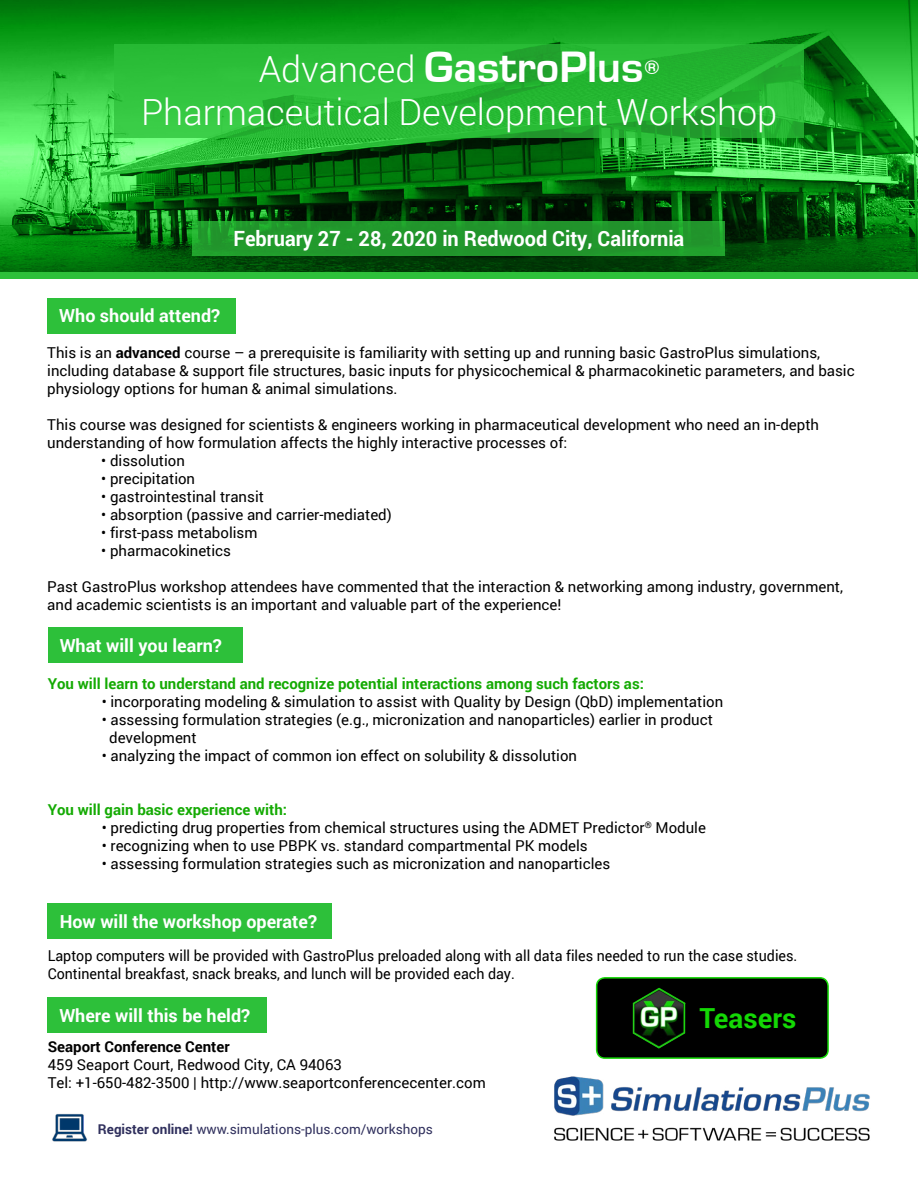
<style>
.page{position:relative;width:918px;height:1188px;background:#fff}
.page>*{position:absolute;margin:0;border:0;box-sizing:border-box;transform-origin:0 0}
.t1{font:700 45.3px "Eurostile";color:#fff}
.t2{font:300 36px "Roboto";color:#fff}
.t3{font:700 27.6px "Roboto";color:#14d805}
.t4{font:700 21px "Roboto";color:#fff;scale:.95 1}
.t5{font:700 20.25px "Eurostile";color:#fff}
.t6{font:700 18px "Roboto";color:#fff}
.t7{font:15px/18px "Roboto";color:#000}
.t8{font:15px/18px "Roboto";color:#000;scale:.95 1}
.t9{font:700 15px "Roboto";color:#14aa03}
.t10{font:700 15px "Roboto";color:#000}
.t11{font:13.5px "Roboto";color:#30305d}
.s1{font-family:"Roboto";font-weight:300;font-size:36px}
.s2{font-weight:700}
</style>
<div class="page">
<img style="left:52px;top:1113px;width:35px;height:29px">
<svg style="left:0;top:0;width:918px;height:272px;background:#12831c"></svg>
<div style="left:0;top:272px;width:918px;height:7px;background:#2dc03a"></div>
<div style="left:193px;top:221px;width:532px;height:34px;background:#21962c"></div>
<div style="left:47px;top:298px;width:188px;height:35px;background:#2dc03a"></div>
<div style="left:48px;top:628px;width:194px;height:35px;background:#2dc03a"></div>
<div style="left:48px;top:903px;width:284px;height:36px;background:#2dc03a"></div>
<div style="left:48px;top:998px;width:219px;height:35px;background:#2dc03a"></div>
<svg style="left:114px;top:44px;width:690px;height:94px;background:#29b936"></svg>
<img style="left:554px;top:1076px;width:316px;height:64px">
<div style="left:597px;top:978px;width:231px;height:80px;background:#000;border-radius:8px"></div>
<div style="left:596px;top:977px;width:233px;height:82px;border:2px solid #14d805;border-radius:8px"></div>
<img style="left:632px;top:987px;width:54px;height:62px">
<h1 class="t1" style="left:259px;top:42px;width:386px"><span class="s1">Advanced</span> GastroPlus</h1>
<h3 class="t5" style="left:644px;top:57px;width:17px">®</h3>
<h2 class="t2" style="left:141px;top:88px;width:638px">Pharmaceutical Development Workshop</h2>
<h3 class="t4" style="left:234px;top:224px;width:476px">February 27 - 28, 2020 in Redwood City, California</h3>
<p class="t6" style="left:59px;top:303px;width:162px">Who should attend?</p>
<p class="t7" style="left:47px;top:343px;width:809px">This is an <span class="s2">advanced</span> course – a prerequisite is familiarity with setting up and running basic GastroPlus simulations, including database &amp; support file structures, basic inputs for physicochemical &amp; pharmacokinetic parameters, and basic physiology options for human &amp; animal simulations.</p>
<p class="t7" style="left:47px;top:415px;width:773px">This course was designed for scientists &amp; engineers working in pharmaceutical development who need an in-depth understanding of how formulation affects the highly interactive processes of:</p>
<p class="t7" style="left:101px;top:451px;width:85px">• dissolution</p>
<p class="t7" style="left:101px;top:469px;width:95px">• precipitation</p>
<p class="t7" style="left:101px;top:487px;width:164px">• gastrointestinal transit</p>
<p class="t7" style="left:101px;top:505px;width:292px">• absorption (passive and carrier-mediated)</p>
<p class="t7" style="left:101px;top:523px;width:158px">• first-pass metabolism</p>
<p class="t7" style="left:101px;top:541px;width:131px">• pharmacokinetics</p>
<p class="t7" style="left:47px;top:577px;width:797px">Past GastroPlus workshop attendees have commented that the interaction &amp; networking among industry, government, and academic scientists is an important and valuable part of the experience!</p>
<p class="t6" style="left:60px;top:633px;width:164px">What will you learn?</p>
<p class="t9" style="left:48px;top:673px;width:598px">You will learn to understand and recognize potential interactions among such factors as:</p>
<p class="t7" style="left:102px;top:692px;width:623px">• incorporating modeling &amp; simulation to assist with Quality by Design (QbD) implementation</p>
<p class="t7" style="left:109px;top:710px;width:605px;text-indent:-7px">• assessing formulation strategies (e.g., micronization and nanoparticles) earlier in product development</p>
<p class="t7" style="left:102px;top:746px;width:477px">• analyzing the impact of common ion effect on solubility &amp; dissolution</p>
<p class="t9" style="left:48px;top:799px;width:241px">You will gain basic experience with:</p>
<p class="t7" style="left:102px;top:818px;width:606px">• predicting drug properties from chemical structures using the ADMET Predictor<sup>®</sup> Module</p>
<p class="t7" style="left:102px;top:836px;width:488px">• recognizing when to use PBPK vs. standard compartmental PK models</p>
<p class="t7" style="left:102px;top:854px;width:510px">• assessing formulation strategies such as micronization and nanoparticles</p>
<p class="t6" style="left:60px;top:909px;width:259px">How will the workshop operate?</p>
<p class="t8" style="left:48px;top:946px;width:791px">Laptop computers will be provided with GastroPlus preloaded along with all data files needed to run the case studies.<br>Continental breakfast, snack breaks, and lunch will be provided each day.</p>
<p class="t6" style="left:59px;top:1003px;width:192px">Where will this be held?</p>
<p class="t10" style="left:48px;top:1036px;width:183px">Seaport Conference Center</p>
<p class="t7" style="left:48px;top:1055px;width:440px">459 Seaport Court, Redwood City, CA 94063<br>Tel: +1-650-482-3500 | http://www.seaportconferencecenter.com</p>
<p class="t11" style="left:98px;top:1120px;width:337px"><span class="s2">Register online!</span> www.simulations-plus.com/workshops</p>
<h3 class="t3" style="left:700px;top:998px;width:98px">Teasers</h3>
</div>
